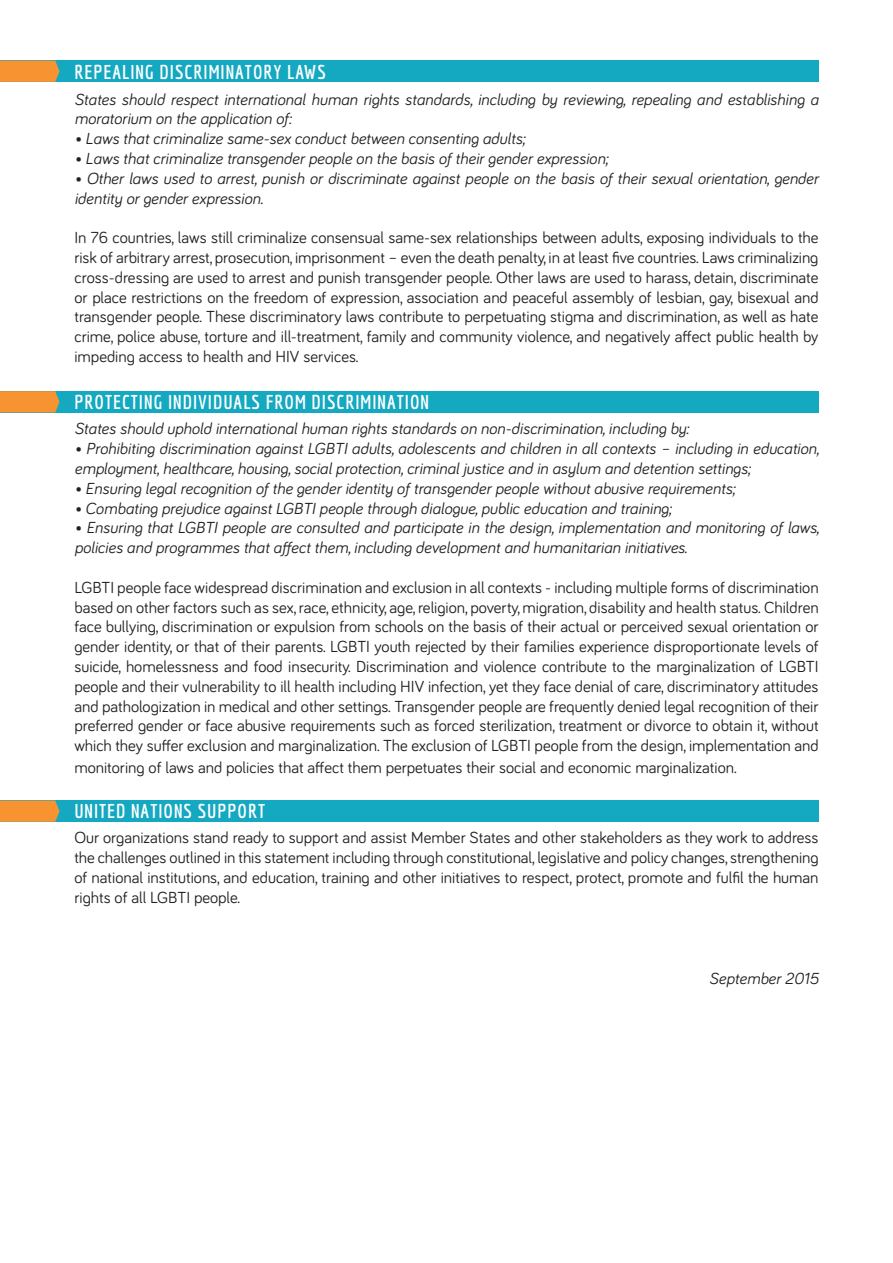
<style>
.page{position:relative;width:893px;height:1263px;background:#fff}
.page>*{position:absolute;margin:0;border:0;box-sizing:border-box;transform-origin:0 0}
.t1{font:700 19.5px "Economica";letter-spacing:.05em;color:#fff}
.t2{font:16.5px/19.8px "Bariol";color:#231f20;text-align:justify}
.t3{font:italic 16.5px/19.8px "Bariol";color:#231f20}
</style>
<div class="page">
<div style="left:0;top:391px;width:819px;height:21px;background:#14a8c1"></div>
<svg style="left:0;top:391px;width:60px;height:21px"></svg>
<div style="left:0;top:800px;width:819px;height:22px;background:#14a8c1"></div>
<svg style="left:0;top:800px;width:60px;height:22px"></svg>
<div style="left:0;top:61px;width:819px;height:21px;background:#14a8c1"></div>
<svg style="left:0;top:61px;width:60px;height:21px"></svg>
<p class="t1" style="left:74px;top:61px;width:253px">REPEALING DISCRIMINATORY LAWS</p>
<p class="t3" style="left:74px;top:88px;width:746px">States should respect international human rights standards, including by reviewing, repealing and establishing a moratorium on the application of:</p>
<p class="t3" style="left:74px;top:128px;width:452px">• Laws that criminalize same-sex conduct between consenting adults;</p>
<p class="t3" style="left:74px;top:148px;width:535px">• Laws that criminalize transgender people on the basis of their gender expression;</p>
<p class="t3" style="left:74px;top:168px;width:746px">• Other laws used to arrest, punish or discriminate against people on the basis of their sexual orientation, gender identity or gender expression.</p>
<p class="t2" style="left:74px;top:227px;width:746px">In 76 countries, laws still criminalize consensual same-sex relationships between adults, exposing individuals to the risk of arbitrary arrest, prosecution, imprisonment – even the death penalty, in at least five countries. Laws criminalizing cross-dressing are used to arrest and punish transgender people. Other laws are used to harass, detain, discriminate or place restrictions on the freedom of expression, association and peaceful assembly of lesbian, gay, bisexual and transgender people. These discriminatory laws contribute to perpetuating stigma and discrimination, as well as hate crime, police abuse, torture and ill-treatment, family and community violence, and negatively affect public health by impeding access to health and HIV services.</p>
<p class="t1" style="left:74px;top:391px;width:356px">PROTECTING INDIVIDUALS FROM DISCRIMINATION</p>
<p class="t3" style="left:74px;top:418px;width:616px">States should uphold international human rights standards on non-discrimination, including by:</p>
<p class="t3" style="left:74px;top:438px;width:746px">• Prohibiting discrimination against LGBTI adults, adolescents and children in all contexts – including in education, employment, healthcare, housing, social protection, criminal justice and in asylum and detention settings;</p>
<p class="t3" style="left:74px;top:478px;width:662px">• Ensuring legal recognition of the gender identity of transgender people without abusive requirements;</p>
<p class="t3" style="left:74px;top:497px;width:598px">• Combating prejudice against LGBTI people through dialogue, public education and training;</p>
<p class="t3" style="left:74px;top:517px;width:746px">• Ensuring that LGBTI people are consulted and participate in the design, implementation and monitoring of laws, policies and programmes that affect them, including development and humanitarian initiatives.</p>
<p class="t2" style="left:74px;top:576px;width:746px">LGBTI people face widespread discrimination and exclusion in all contexts - including multiple forms of discrimination based on other factors such as sex, race, ethnicity, age, religion, poverty, migration, disability and health status. Children face bullying, discrimination or expulsion from schools on the basis of their actual or perceived sexual orientation or gender identity, or that of their parents. LGBTI youth rejected by their families experience disproportionate levels of suicide, homelessness and food insecurity. Discrimination and violence contribute to the marginalization of LGBTI people and their vulnerability to ill health including HIV infection, yet they face denial of care, discriminatory attitudes and pathologization in medical and other settings. Transgender people are frequently denied legal recognition of their preferred gender or face abusive requirements such as forced sterilization, treatment or divorce to obtain it, without which they suffer exclusion and marginalization. The exclusion of LGBTI people from the design, implementation and</p>
<p class="t2" style="left:74px;top:756px;width:664px">monitoring of laws and policies that affect them perpetuates their social and economic marginalization.</p>
<p class="t1" style="left:74px;top:799px;width:192px">UNITED NATIONS SUPPORT</p>
<p class="t2" style="left:74px;top:827px;width:746px">Our organizations stand ready to support and assist Member States and other stakeholders as they work to address the challenges outlined in this statement including through constitutional, legislative and policy changes, strengthening of national institutions, and education, training and other initiatives to respect, protect, promote and fulfil the human rights of all LGBTI people.</p>
<p class="t3" style="left:709px;top:967px;width:111px">September 2015</p>
</div>
